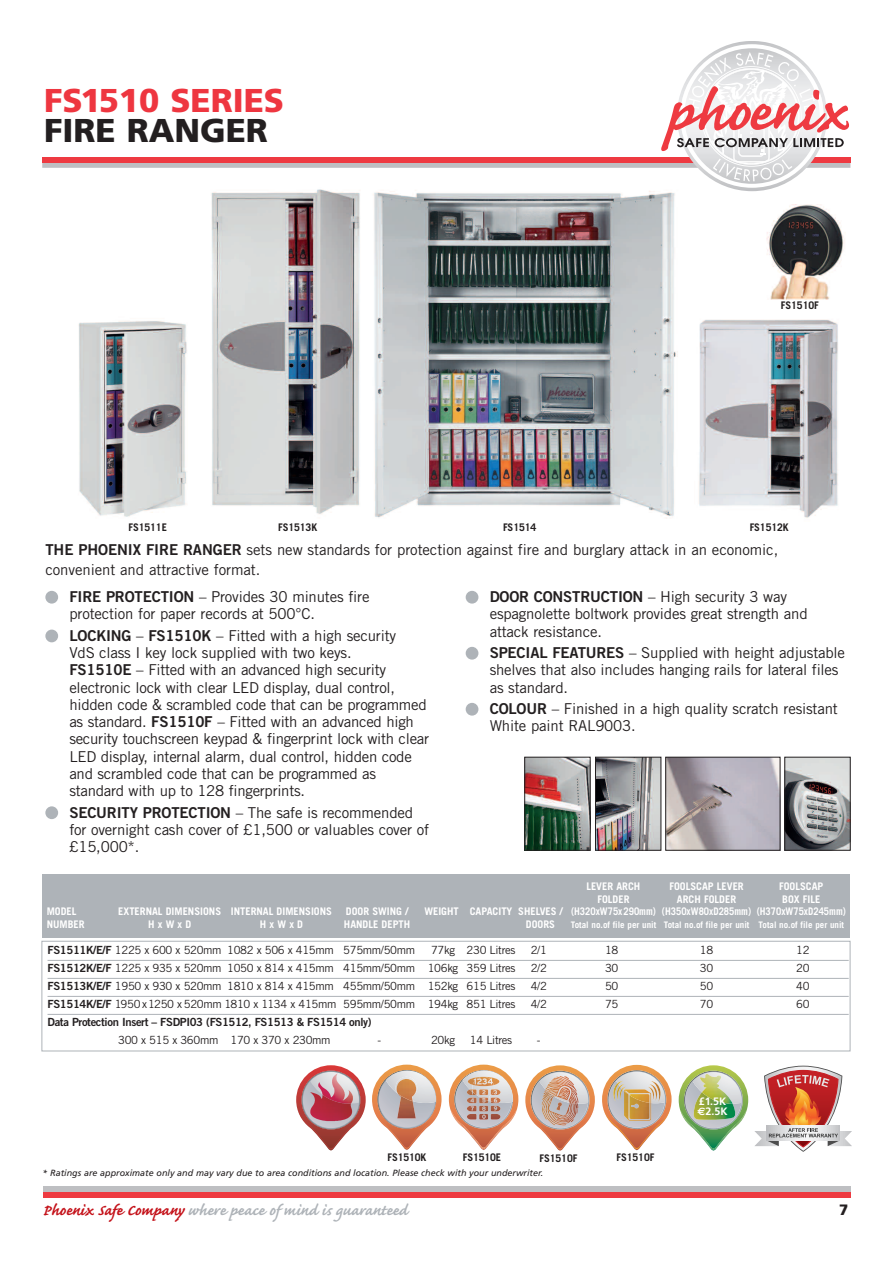
<style>
.page{position:relative;width:893px;height:1263px;background:#fff}
.page>*{position:absolute;margin:0;border:0;box-sizing:border-box;transform-origin:0 0}
.t1{font:900 33px "Frutiger";color:#ee3640}
.t2{font:900 33px "Frutiger";color:#231f20}
.t3{font:700 19.5px "Caflisch Script";color:#aeb3b8}
.t4{font:15px/17.2px "Trade Gothic";letter-spacing:-.01em;color:#231f20}
.t5{font:900 15px "Frutiger";color:#231f20}
.t6{font:11.25px "Trade Gothic";letter-spacing:-.03em;color:#231f20}
.t7{font:11.25px "Trade Gothic Bold Two";letter-spacing:-.03em;color:#231f20}
.t8{font:700 10.8px/9.9px "Frutiger";color:#fff}
.t9{font:700 10.5px "Trade Gothic";color:#fff}
.t10{font:700 10.5px "Trade Gothic";letter-spacing:-.01em;color:#231f20}
.t11{font:italic 9px "Frutiger";color:#231f20}
.t12{font:700 9px "Trade Gothic";color:#fff}
.s1{font-family:"Trade Gothic Bold Two"}
.s2{font-family:"Euro Sans"}
.s3{color:#c4121a}
</style>
<div class="page">
<div style="left:43px;top:1187px;width:807px;height:5px;background:#bebfc2"></div>
<div style="left:43px;top:1192px;width:807px;height:5px;background:#ee3a41"></div>
<svg style="left:42px;top:41px;width:808px;height:150px"></svg>
<div style="left:42px;top:941px;width:808px;height:110px;border:1px solid #aeb3b8"></div>
<hr style="left:48px;top:960px;width:801px;height:1px;background:#aeb3b8">
<hr style="left:48px;top:978px;width:801px;height:1px;background:#aeb3b8">
<hr style="left:48px;top:996px;width:801px;height:1px;background:#aeb3b8">
<hr style="left:48px;top:1014px;width:801px;height:1px;background:#aeb3b8">
<div style="left:43px;top:874px;width:807px;height:64px;background:#aeb3b8"></div>
<svg style="left:372px;top:1064px;width:70px;height:86px"></svg>
<img style="left:397px;top:1101px;width:19px;height:17px">
<img style="left:397px;top:1079px;width:20px;height:22px">
<svg style="left:449px;top:1064px;width:69px;height:86px"></svg>
<img style="left:494px;top:1077px;width:5px;height:8px">
<img style="left:468px;top:1077px;width:4px;height:8px">
<img style="left:472px;top:1077px;width:22px;height:24px">
<svg style="left:679px;top:1065px;width:69px;height:86px"></svg>
<img style="left:693px;top:1092px;width:43px;height:28px">
<img style="left:700px;top:1074px;width:32px;height:30px">
<img style="left:55px;top:184px;width:631px;height:335px">
<div style="left:45px;top:591px;width:13px;height:13px;background:#aeb3b8;border-radius:50%"></div>
<div style="left:45px;top:630px;width:13px;height:12px;background:#aeb3b8;border-radius:50%"></div>
<div style="left:45px;top:806px;width:13px;height:13px;background:#aeb3b8;border-radius:50%"></div>
<div style="left:466px;top:591px;width:12px;height:13px;background:#aeb3b8;border-radius:50%"></div>
<div style="left:466px;top:647px;width:12px;height:13px;background:#aeb3b8;border-radius:50%"></div>
<div style="left:466px;top:703px;width:12px;height:13px;background:#aeb3b8;border-radius:50%"></div>
<img style="left:766px;top:204px;width:79px;height:96px">
<img style="left:296px;top:1065px;width:70px;height:86px">
<img style="left:298px;top:1109px;width:66px;height:41px">
<img style="left:310px;top:1100px;width:42px;height:21px">
<img style="left:323px;top:1095px;width:30px;height:9px">
<img style="left:597px;top:759px;width:62px;height:89px">
<div style="left:595px;top:757px;width:66px;height:93px;border:1px solid #231f20"></div>
<img style="left:667px;top:759px;width:111px;height:89px">
<div style="left:665px;top:757px;width:115px;height:93px;border:1px solid #231f20"></div>
<img style="left:786px;top:759px;width:62px;height:89px">
<div style="left:784px;top:757px;width:66px;height:93px;border:1px solid #231f20"></div>
<img style="left:526px;top:759px;width:62px;height:89px">
<div style="left:524px;top:757px;width:66px;height:93px;border:1px solid #231f20"></div>
<img style="left:699px;top:319px;width:139px;height:199px">
<svg style="left:754px;top:1066px;width:98px;height:86px"></svg>
<svg style="left:525px;top:1065px;width:70px;height:86px"></svg>
<img style="left:543px;top:1095px;width:34px;height:30px">
<img style="left:545px;top:1083px;width:33px;height:21px">
<img style="left:542px;top:1096px;width:32px;height:26px">
<img style="left:552px;top:1076px;width:25px;height:15px">
<svg style="left:602px;top:1065px;width:70px;height:86px"></svg>
<h1 class="t1" style="left:44px;top:87px;width:241px">FS1510 SERIES</h1>
<h1 class="t2" style="left:44px;top:117px;width:225px">FIRE RANGER</h1>
<p class="t10" style="left:129px;top:524px;width:40px">FS1511E</p>
<p class="t10" style="left:278px;top:524px;width:40px">FS1513K</p>
<p class="t10" style="left:503px;top:524px;width:35px">FS1514</p>
<p class="t10" style="left:781px;top:302px;width:39px">FS1510F</p>
<p class="t10" style="left:750px;top:524px;width:40px">FS1512K</p>
<p class="t4" style="left:45px;top:542px;width:734px;line-height:19.5px"><span class="s1">THE PHOENIX FIRE RANGER</span> sets new standards for protection against fire and burglary attack in an economic, convenient and attractive format.</p>
<p class="t4" style="left:69px;top:589px;width:302px"><span class="s1">FIRE PROTECTION</span> – Provides 30 minutes fire protection for paper records at 500°C.</p>
<p class="t4" style="left:69px;top:628px;width:361px"><span class="s1">LOCKING</span> – <span class="s1">FS1510K</span> – Fitted with a high security<br>VdS class I key lock supplied with two keys.<br><span class="s1">FS1510E</span> – Fitted with an advanced high security electronic lock with clear LED display, dual control, hidden code &amp; scrambled code that can be programmed as standard. <span class="s1">FS1510F</span> – Fitted with an advanced high security touchscreen keypad &amp; fingerprint lock with clear LED display, internal alarm, dual control, hidden code and scrambled code that can be programmed as standard with up to 128 fingerprints.</p>
<p class="t4" style="left:69px;top:805px;width:361px"><span class="s1">SECURITY PROTECTION</span> – The safe is recommended for overnight cash cover of £1,500 or valuables cover of £15,000*.</p>
<p class="t4" style="left:490px;top:589px;width:319px"><span class="s1">DOOR CONSTRUCTION</span> – High security 3 way espagnolette boltwork provides great strength and attack resistance.</p>
<p class="t4" style="left:490px;top:645px;width:357px"><span class="s1">SPECIAL FEATURES</span> – Supplied with height adjustable shelves that also includes hanging rails for lateral files as standard.</p>
<p class="t4" style="left:490px;top:701px;width:350px"><span class="s1">COLOUR</span> – Finished in a high quality scratch resistant<br>White paint RAL9003.</p>
<p class="t9" style="left:586px;top:882px;width:55px">LEVER ARCH</p>
<p class="t9" style="left:669px;top:882px;width:76px">FOOLSCAP LEVER</p>
<p class="t9" style="left:779px;top:882px;width:46px">FOOLSCAP</p>
<p class="t9" style="left:597px;top:895px;width:34px">FOLDER</p>
<p class="t9" style="left:677px;top:895px;width:61px">ARCH FOLDER</p>
<p class="t9" style="left:782px;top:895px;width:40px">BOX FILE</p>
<p class="t9" style="left:47px;top:908px;width:31px">MODEL</p>
<p class="t9" style="left:118px;top:908px;width:215px">EXTERNAL DIMENSIONS INTERNAL DIMENSIONS</p>
<p class="t9" style="left:346px;top:908px;width:64px">DOOR SWING /</p>
<p class="t9" style="left:424px;top:908px;width:423px">WEIGHT CAPACITY SHELVES / (H320xW75x290mm) (H350xW80xD285mm) (H370xW75xD245mm)</p>
<p class="t9" style="left:47px;top:920px;width:39px">NUMBER</p>
<p class="t9" style="left:148px;top:920px;width:45px">HxWxD</p>
<p class="t9" style="left:260px;top:920px;width:45px">HxWxD</p>
<p class="t9" style="left:344px;top:920px;width:68px">HANDLE DEPTH</p>
<p class="t9" style="left:526px;top:920px;width:31px">DOORS</p>
<p class="t12" style="left:571px;top:921px;width:275px">Total no.of file per unit Total no.of file per unit Total no.of file per unit</p>
<p class="t6" style="left:48px;top:946px;width:369px"><span class="s1">FS1511K/E/F</span> 1225 x 600 x 520mm 1082 x 506 x 415mm 575mm/50mm</p>
<p class="t6" style="left:431px;top:946px;width:86px">77kg 230 Litres</p>
<p class="t6" style="left:531px;top:946px;width:18px">2/1</p>
<p class="t6" style="left:605px;top:946px;width:15px">18</p>
<p class="t6" style="left:700px;top:946px;width:15px">18</p>
<p class="t6" style="left:796px;top:946px;width:15px">12</p>
<p class="t6" style="left:48px;top:964px;width:469px"><span class="s1">FS1512K/E/F</span> 1225 x 935 x 520mm 1050 x 814 x 415mm 415mm/50mm 106kg 359 Litres</p>
<p class="t6" style="left:531px;top:964px;width:18px">2/2</p>
<p class="t6" style="left:605px;top:964px;width:15px">30</p>
<p class="t6" style="left:700px;top:964px;width:15px">30</p>
<p class="t6" style="left:796px;top:964px;width:15px">20</p>
<p class="t6" style="left:48px;top:982px;width:469px"><span class="s1">FS1513K/E/F</span> 1950 x 930 x 520mm 1810 x 814 x 415mm 455mm/50mm 152kg 615 Litres</p>
<p class="t6" style="left:531px;top:982px;width:18px">4/2</p>
<p class="t6" style="left:605px;top:982px;width:15px">50</p>
<p class="t6" style="left:700px;top:982px;width:15px">50</p>
<p class="t6" style="left:796px;top:982px;width:15px">40</p>
<p class="t6" style="left:48px;top:1000px;width:469px"><span class="s1">FS1514K/E/F</span> 1950 x1250 x 520mm 1810 x 1134 x 415mm 595mm/50mm 194kg 851 Litres</p>
<p class="t6" style="left:531px;top:1000px;width:18px">4/2</p>
<p class="t6" style="left:605px;top:1000px;width:15px">75</p>
<p class="t6" style="left:700px;top:1000px;width:15px">70</p>
<p class="t6" style="left:796px;top:1000px;width:15px">60</p>
<p class="t7" style="left:48px;top:1018px;width:326px">Data Protection Insert – FSDPI03 (FS1512, FS1513 &amp; FS1514 only)</p>
<p class="t6" style="left:118px;top:1036px;width:214px">300 x 515 x 360mm 170 x 370 x 230mm</p>
<p class="t6" style="left:377px;top:1036px;width:5px">-</p>
<p class="t6" style="left:431px;top:1036px;width:25px">20kg</p>
<p class="t6" style="left:470px;top:1036px;width:44px">14 Litres</p>
<p class="t6" style="left:537px;top:1036px;width:5px">-</p>
<p class="t10" style="left:387px;top:1153px;width:40px">FS1510K</p>
<p class="t10" style="left:540px;top:1154px;width:39px">FS1510F</p>
<p class="t10" style="left:463px;top:1153px;width:40px">FS1510E</p>
<p class="t11" style="left:43px;top:1169px;width:502px">* Ratings are approximate only and may vary due to area conditions and location. Please check with your underwriter.</p>
<p class="t10" style="left:617px;top:1153px;width:39px">FS1510F</p>
<p class="t8" style="left:697px;top:1097px;width:32px">£1.5K <span class="s2">€</span>2.5K</p>
<h2 class="t3" style="left:43px;top:1197px;width:366px"><span class="s3">Phoenix Safe Company</span> where peace of mind is guaranteed</h2>
<p class="t5" style="left:839px;top:1204px;width:11px">7</p>
</div>
